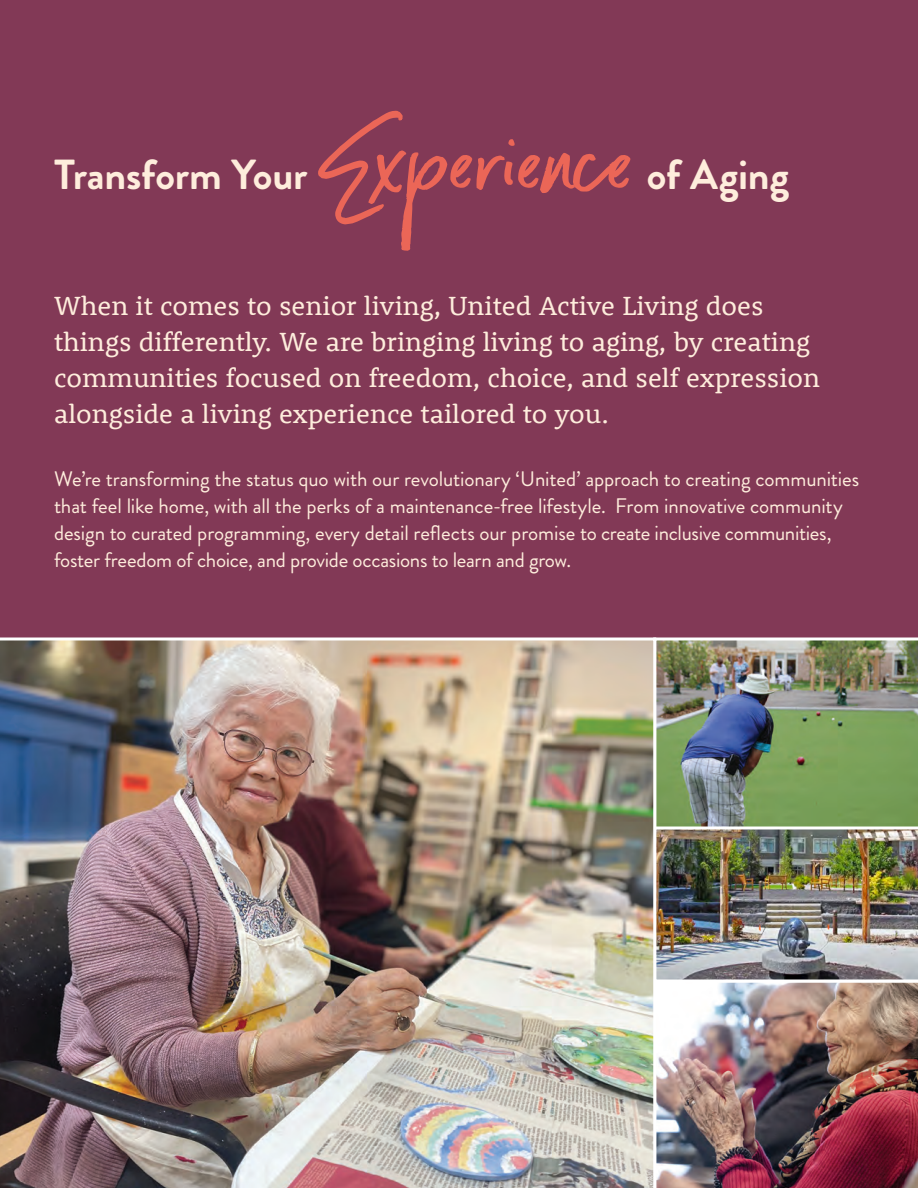
<style>
.page{position:relative;width:918px;height:1188px;background:#823956}
.page>*{position:absolute;margin:0;border:0;box-sizing:border-box;transform-origin:0 0}
.t1{font:172.5px "Backlash Script";letter-spacing:.01em;color:#eb6657}
.t2{font:700 42px "Brandon Grotesque";letter-spacing:-.005em;color:#feeddc}
.Callout{font:27px/36px "Rooney";color:#feeddc}
.Body{font:21px/27px "Brandon Grotesque";letter-spacing:-.01em;color:#feeddc}
</style>
<div class="page">
<img style="left:656px;top:982px;width:262px;height:206px">
<img style="left:656px;top:638px;width:262px;height:188px">
<img style="left:656px;top:826px;width:262px;height:156px">
<img style="left:0;top:638px;width:656px;height:550px">
<p class="t2" style="left:54px;top:145px;width:255px">Transform Your</p>
<p class="t1" style="left:329px;top:78px;width:309px">Experience</p>
<p class="t2" style="left:647px;top:145px;width:144px">of Aging</p>
<p class="Callout" style="left:54px;top:287px;width:768px">When it comes to senior living, United Active Living does things differently. We are bringing living to aging, by creating communities focused on freedom, choice, and self expression alongside a living experience tailored to you.</p>
<p class="Body" style="left:54px;top:466px;width:807px">We’re transforming the status quo with our revolutionary ‘United’ approach to creating communities that feel like home, with all the perks of a maintenance-free lifestyle. From innovative community design to curated programming, every detail reflects our promise to create inclusive communities, foster freedom of choice, and provide occasions to learn and grow.</p>
</div>
